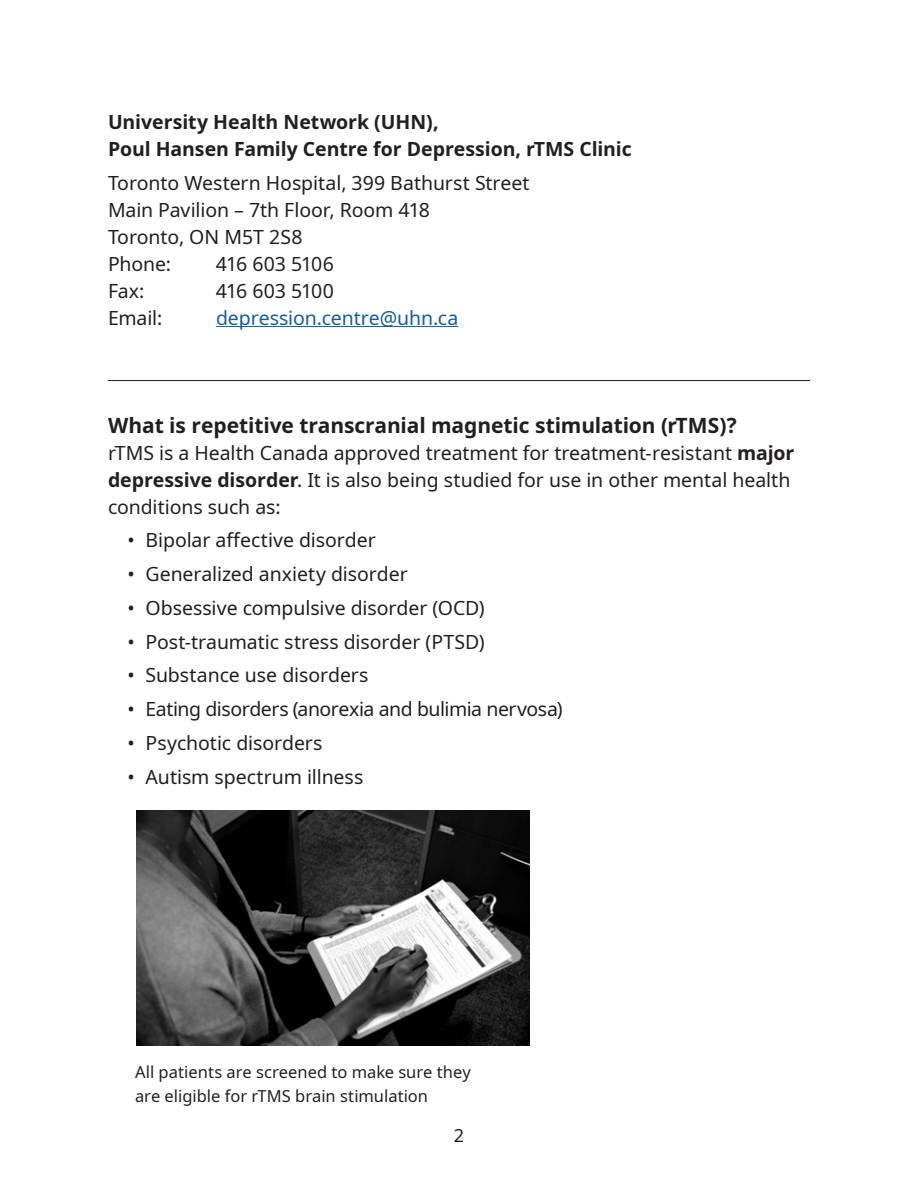
<style>
.page{position:relative;width:918px;height:1188px;background:#fff}
.page>*{position:absolute;margin:0;border:0;box-sizing:border-box;transform-origin:0 0}
.subtitle_small__H3{font:700 21px "Noto Sans";letter-spacing:-.005em;color:#231f20}
.body{font:19.5px/27px "Noto Sans";letter-spacing:-.005em;color:#231f20}
.bullets_-_round{font:19.5px "Noto Sans";letter-spacing:-.005em;color:#231f20}
.body-2{font:700 19.5px/27px "Noto Sans";letter-spacing:-.005em;color:#231f20}
.bullets_-_round-2{font:19.5px "Noto Sans";letter-spacing:-.025em;color:#231f20}
.body-3{font:19.5px "Noto Sans";letter-spacing:-.005em;color:#175d9e}
.body-4{font:19.5px "Noto Sans";letter-spacing:-.045em;color:#231f20}
.t1{font:18px "Noto Sans";color:#231f20}
.body-5{font:16.5px/24px "Noto Sans";color:#231f20}
.s1{font-weight:700}
</style>
<div class="page">
<hr style="left:216px;top:326px;width:242px;height:1px;background:#175d9e">
<hr style="left:108px;top:380px;width:702px;height:1px;background:#231f20">
<img style="left:137px;top:810px;width:392px;height:236px">
<p class="body-2" style="left:108px;top:109px;width:525px">University Health Network (UHN),<br>Poul Hansen Family Centre for Depression, rTMS Clinic</p>
<p class="body" style="left:108px;top:169px;width:423px">Toronto Western Hospital, 399 Bathurst Street<br>Main Pavilion – 7th Floor, Room 418</p>
<p class="body" style="left:108px;top:223px;width:196px">Toronto, ON M5T 2S8</p>
<p class="body" style="left:108px;top:250px;width:65px">Phone:</p>
<p class="body-4" style="left:216px;top:250px;width:119px">416 603 5106</p>
<p class="body" style="left:108px;top:277px;width:38px">Fax:</p>
<p class="body-4" style="left:216px;top:277px;width:120px">416 603 5100</p>
<p class="body" style="left:108px;top:304px;width:56px">Email:</p>
<p class="body-3" style="left:216px;top:304px;width:244px">depression.centre@uhn.ca</p>
<h3 class="subtitle_small__H3" style="left:108px;top:410px;width:630px">What is repetitive transcranial magnetic stimulation (rTMS)?</h3>
<p class="body" style="left:108px;top:439px;width:688px">rTMS is a Health Canada approved treatment for treatment-resistant <span class="s1">major depressive disorder</span>. It is also being studied for use in other mental health conditions such as:</p>
<p class="bullets_-_round" style="left:128px;top:527px;width:250px">• Bipolar affective disorder</p>
<p class="bullets_-_round" style="left:128px;top:560px;width:282px">• Generalized anxiety disorder</p>
<p class="bullets_-_round" style="left:128px;top:594px;width:359px">• Obsessive compulsive disorder (OCD)</p>
<p class="bullets_-_round" style="left:128px;top:628px;width:359px">• Post-traumatic stress disorder (PTSD)</p>
<p class="bullets_-_round" style="left:128px;top:662px;width:243px">• Substance use disorders</p>
<p class="bullets_-_round-2" style="left:128px;top:695px;width:437px">• Eating disorders (anorexia and bulimia nervosa)</p>
<p class="bullets_-_round" style="left:128px;top:729px;width:197px">• Psychotic disorders</p>
<p class="bullets_-_round" style="left:128px;top:763px;width:237px">• Autism spectrum illness</p>
<p class="body-5" style="left:135px;top:1060px;width:337px">All patients are screened to make sure they are eligible for rTMS brain stimulation</p>
<p class="t1" style="left:454px;top:1123px;width:12px">2</p>
</div>
